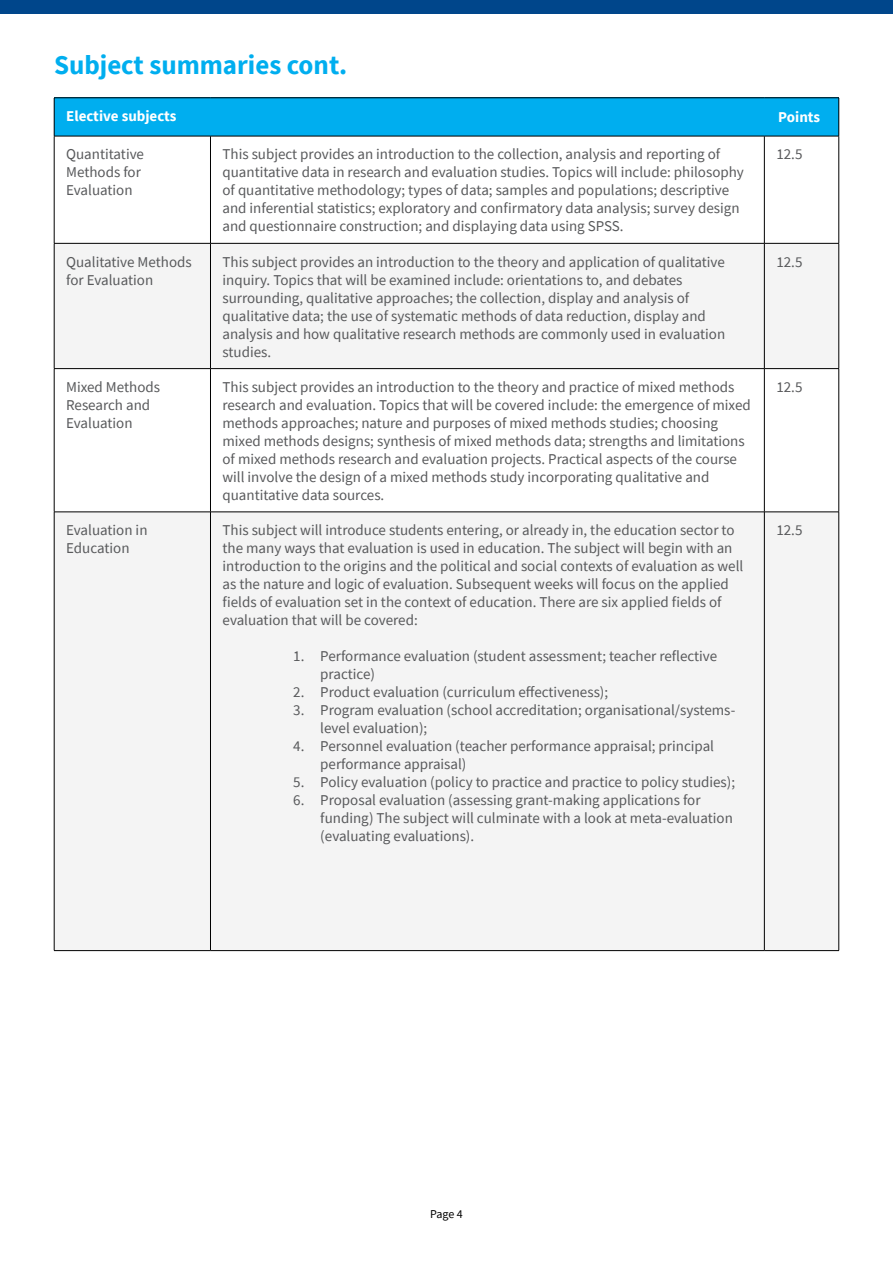
<style>
.page{position:relative;width:893px;height:1263px;background:#fff}
.page>*{position:absolute;margin:0;border:0;box-sizing:border-box;transform-origin:0 0}
.t1{font:700 27px "Source Sans Pro";color:#00aeef}
.t2{font:15px/18px "Source Sans Pro";color:#58595b}
.t3{font:700 15px "Source Sans Pro";color:#fff}
.t4{font:12px "Source Sans Pro";color:#000}
</style>
<div class="page">
<div style="left:0;top:0;width:893px;height:14px;background:#00468b"></div>
<div style="left:54px;top:98px;width:785px;height:38px;background:#00aeef"></div>
<svg style="left:55px;top:244px;width:783px;height:706px;fill:#f4f4f4"></svg>
<hr style="left:54px;top:98px;width:156px;height:1px;background:#000">
<hr style="left:54px;top:98px;width:1px;height:38px;background:#000">
<hr style="left:210px;top:98px;width:554px;height:1px;background:#000">
<hr style="left:764px;top:98px;width:75px;height:1px;background:#000">
<hr style="left:838px;top:98px;width:1px;height:38px;background:#000">
<hr style="left:54px;top:136px;width:156px;height:1px;background:#000">
<hr style="left:210px;top:136px;width:554px;height:1px;background:#000">
<hr style="left:764px;top:136px;width:75px;height:1px;background:#000">
<hr style="left:54px;top:136px;width:1px;height:107px;background:#000">
<hr style="left:210px;top:136px;width:1px;height:107px;background:#000">
<hr style="left:764px;top:136px;width:1px;height:107px;background:#000">
<hr style="left:838px;top:136px;width:1px;height:107px;background:#000">
<hr style="left:54px;top:243px;width:156px;height:1px;background:#000">
<hr style="left:54px;top:244px;width:1px;height:124px;background:#000">
<hr style="left:210px;top:243px;width:554px;height:1px;background:#000">
<hr style="left:210px;top:244px;width:1px;height:124px;background:#000">
<hr style="left:764px;top:243px;width:75px;height:1px;background:#000">
<hr style="left:764px;top:244px;width:1px;height:124px;background:#000">
<hr style="left:838px;top:244px;width:1px;height:124px;background:#000">
<hr style="left:54px;top:368px;width:156px;height:1px;background:#000">
<hr style="left:54px;top:369px;width:1px;height:143px;background:#000">
<hr style="left:210px;top:368px;width:554px;height:1px;background:#000">
<hr style="left:210px;top:369px;width:1px;height:143px;background:#000">
<hr style="left:764px;top:368px;width:75px;height:1px;background:#000">
<hr style="left:764px;top:369px;width:1px;height:143px;background:#000">
<hr style="left:838px;top:369px;width:1px;height:143px;background:#000">
<hr style="left:54px;top:512px;width:156px;height:1px;background:#000">
<hr style="left:54px;top:512px;width:1px;height:438px;background:#000">
<hr style="left:54px;top:950px;width:156px;height:1px;background:#000">
<hr style="left:210px;top:512px;width:554px;height:1px;background:#000">
<hr style="left:210px;top:512px;width:1px;height:438px;background:#000">
<hr style="left:210px;top:950px;width:554px;height:1px;background:#000">
<hr style="left:764px;top:512px;width:75px;height:1px;background:#000">
<hr style="left:764px;top:512px;width:1px;height:438px;background:#000">
<hr style="left:838px;top:512px;width:1px;height:438px;background:#000">
<hr style="left:764px;top:950px;width:75px;height:1px;background:#000">
<h1 class="t1" style="left:54px;top:47px;width:295px">Subject summaries cont.</h1>
<p class="t3" style="left:66px;top:106px;width:112px">Elective subjects</p>
<p class="t2" style="left:66px;top:145px;width:79px">Quantitative<br>Methods for<br>Evaluation</p>
<p class="t2" style="left:222px;top:145px;width:523px">This subject provides an introduction to the collection, analysis and reporting of quantitative data in research and evaluation studies. Topics will include: philosophy of quantitative methodology; types of data; samples and populations; descriptive and inferential statistics; exploratory and confirmatory data analysis; survey design and questionnaire construction; and displaying data using SPSS.</p>
<p class="t2" style="left:776px;top:145px;width:28px">12.5</p>
<p class="t2" style="left:66px;top:252px;width:127px">Qualitative Methods for Evaluation</p>
<p class="t2" style="left:222px;top:252px;width:504px">This subject provides an introduction to the theory and application of qualitative inquiry. Topics that will be examined include: orientations to, and debates surrounding, qualitative approaches; the collection, display and analysis of qualitative data; the use of systematic methods of data reduction, display and analysis and how qualitative research methods are commonly used in evaluation studies.</p>
<p class="t2" style="left:776px;top:252px;width:28px">12.5</p>
<p class="t2" style="left:66px;top:378px;width:95px">Mixed Methods<br>Research and<br>Evaluation</p>
<p class="t2" style="left:222px;top:378px;width:530px">This subject provides an introduction to the theory and practice of mixed methods research and evaluation. Topics that will be covered include: the emergence of mixed methods approaches; nature and purposes of mixed methods studies; choosing mixed methods designs; synthesis of mixed methods data; strengths and limitations of mixed methods research and evaluation projects. Practical aspects of the course will involve the design of a mixed methods study incorporating qualitative and quantitative data sources.</p>
<p class="t2" style="left:776px;top:378px;width:28px">12.5</p>
<p class="t2" style="left:66px;top:521px;width:83px">Evaluation in<br>Education</p>
<p class="t2" style="left:222px;top:521px;width:522px">This subject will introduce students entering, or already in, the education sector to the many ways that evaluation is used in education. The subject will begin with an introduction to the origins and the political and social contexts of evaluation as well as the nature and logic of evaluation. Subsequent weeks will focus on the applied fields of evaluation set in the context of education. There are six applied fields of evaluation that will be covered:</p>
<p class="t2" style="left:320px;top:647px;width:399px;text-indent:-27px">1. Performance evaluation (student assessment; teacher reflective practice)</p>
<p class="t2" style="left:293px;top:683px;width:316px">2. Product evaluation (curriculum effectiveness);</p>
<p class="t2" style="left:320px;top:701px;width:416px;text-indent:-27px">3. Program evaluation (school accreditation; organisational/systems&shy;level evaluation);</p>
<p class="t2" style="left:320px;top:737px;width:395px;text-indent:-27px">4. Personnel evaluation (teacher performance appraisal; principal performance appraisal)</p>
<p class="t2" style="left:293px;top:773px;width:443px">5. Policy evaluation (policy to practice and practice to policy studies);</p>
<p class="t2" style="left:320px;top:791px;width:414px;text-indent:-27px">6. Proposal evaluation (assessing grant-making applications for funding) The subject will culminate with a look at meta-evaluation (evaluating evaluations).</p>
<p class="t3" style="left:778px;top:106px;width:43px">Points</p>
<p class="t2" style="left:776px;top:521px;width:28px">12.5</p>
<p class="t4" style="left:430px;top:1206px;width:34px">Page 4</p>
</div>
